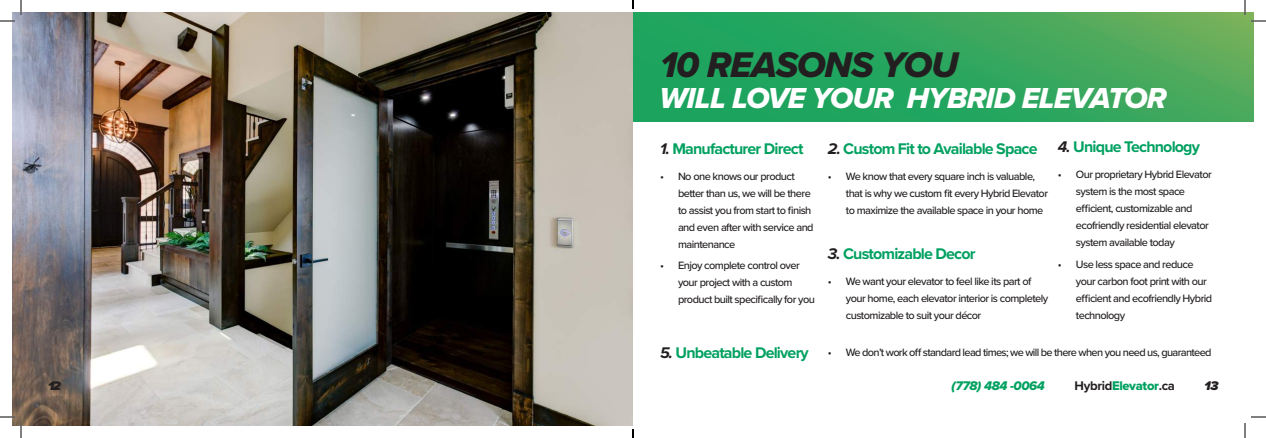
<style>
.page{position:relative;width:1266px;height:438px;background:#fff}
.page>*{position:absolute;margin:0;border:0;box-sizing:border-box;transform-origin:0 0}
.t1{font:37px "Proxima Nova Extrabld It";letter-spacing:-.025em;color:#231f20}
.t2{font:30px "Proxima Nova Extrabld It";letter-spacing:-.025em;color:#fff}
.t3{font:700 16px "Proxima Nova";letter-spacing:-.05em;color:#00a160}
.t4{font:700 13px "Proxima Nova";letter-spacing:-.025em;color:#231f20}
.t5{font:13px "Proxima Nova Extrabld It";letter-spacing:-.025em;color:#00a160}
.t6{font:italic 900 13px "Proxima Nova";color:#231f20}
.t7{font:500 11px/17px "Proxima Nova";letter-spacing:-.05em;color:#231f20}
.s1{font-style:italic;color:#231f20}
.s2{font-weight:500;font-size:11px;color:#231f20}
.s3{font-family:"Proxima Nova Extrabld";font-weight:400;color:#00a160}
</style>
<div class="page">
<svg style="left:633px;top:12px;width:621px;height:110px;background:#33a75e"></svg>
<img style="left:12px;top:12px;width:621px;height:414px">
<svg style="left:0;top:0;width:22px;height:22px"></svg>
<svg style="left:0;top:416px;width:22px;height:22px"></svg>
<svg style="left:1244px;top:0;width:22px;height:22px"></svg>
<svg style="left:1244px;top:416px;width:22px;height:22px"></svg>
<svg style="left:632px;top:0;width:2px;height:9px"></svg>
<svg style="left:632px;top:429px;width:2px;height:9px"></svg>
<h1 class="t1" style="left:660px;top:37px;width:300px">10 REASONS YOU</h1>
<h2 class="t2" style="left:660px;top:76px;width:509px">WILL LOVE YOUR HYBRID ELEVATOR</h2>
<h3 class="t3" style="left:660px;top:137px;width:145px"><span class="s1">1.</span> Manufacturer Direct</h3>
<p class="t7" style="left:678px;top:167px;width:137px;text-indent:-18px">• No one knows our product better than us, we will be there to assist you from start to finish and even after with service and maintenance</p>
<p class="t7" style="left:678px;top:257px;width:139px;text-indent:-18px">• Enjoy complete control over your project with a custom product built specifically for you</p>
<h3 class="t3" style="left:1058px;top:135px;width:144px"><span class="s1">4.</span> Unique Technology</h3>
<p class="t7" style="left:1076px;top:166px;width:137px;text-indent:-18px">• Our proprietary Hybrid Elevator system is the most space efficient, customizable and ecofriendly residential elevator system available today</p>
<p class="t7" style="left:1076px;top:255px;width:138px;text-indent:-18px">• Use less space and reduce your carbon foot print with our efficient and ecofriendly Hybrid technology</p>
<h3 class="t3" style="left:828px;top:137px;width:211px"><span class="s1">2.</span> Custom Fit to Available Space</h3>
<p class="t7" style="left:846px;top:167px;width:204px;text-indent:-18px">• We know that every square inch is valuable, that is why we custom fit every Hybrid Elevator to maximize the available space in your home</p>
<h3 class="t3" style="left:828px;top:242px;width:149px"><span class="s1">3.</span> Customizable Decor</h3>
<p class="t7" style="left:846px;top:272px;width:204px;text-indent:-18px">• We want your elevator to feel like its part of your home, each elevator interior is completely customizable to suit your décor</p>
<h3 class="t3" style="left:660px;top:340px;width:173px"><span class="s1">5.</span> Unbeatable Delivery <span class="s2">•</span></h3>
<p class="t7" style="left:846px;top:343px;width:367px">We don’t work off standard lead times; we will be there when you need us, guaranteed</p>
<p class="t6" style="left:48px;top:376px;width:14px">12</p>
<p class="t5" style="left:952px;top:376px;width:95px">(778) 484 -0064</p>
<p class="t4" style="left:1075px;top:376px;width:102px">Hybrid<span class="s3">Elevator</span>.ca</p>
<p class="t6" style="left:1205px;top:376px;width:15px">13</p>
</div>
